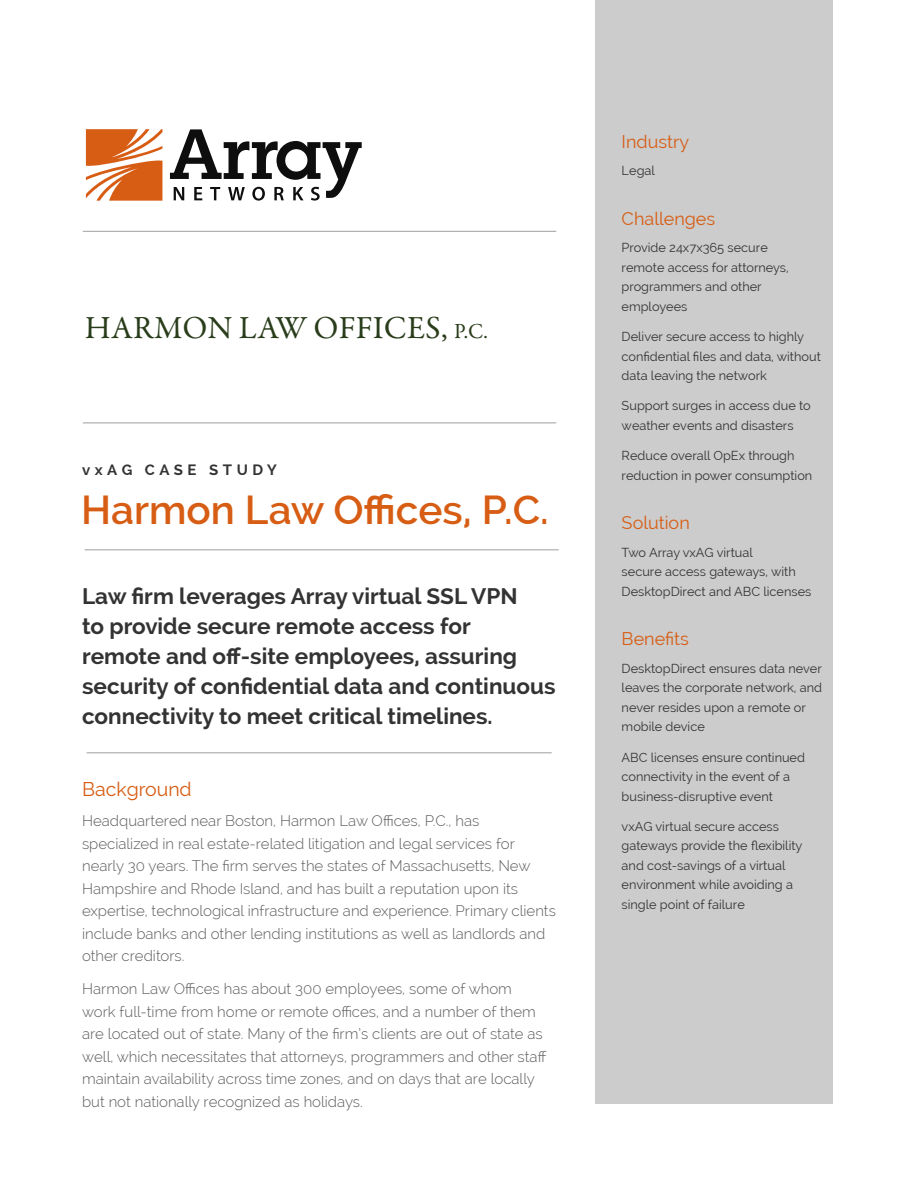
<style>
.page{position:relative;width:918px;height:1188px;background:#fff}
.page>*{position:absolute;margin:0;border:0;box-sizing:border-box;transform-origin:0 0}
.t1{font:600 40.5px "Raleway";color:#d75d14}
.t2{font:32.4px "Garamond Premr Pro";letter-spacing:.01em;color:#293d1a}
.intro_paragraph{font:700 22.5px/30px "Raleway";color:#333}
.third_header{font:19.5px "Raleway";color:#d75d14}
.third_header-2{font:18px "Raleway";color:#d75d14}
.body_dark{font:300 15px/22.5px "Raleway";color:#5c5c5c}
.intro_paragraph-2{font:700 15px "Raleway";letter-spacing:.3em;color:#333}
.Bullets_-_Sidebar{font:12.75px/19.5px "Raleway";color:#333}
.s1{font-size:21.6px}
</style>
<div class="page">
<hr style="left:83px;top:423px;width:473px;height:1px;background:#9d9fa2">
<hr style="left:83px;top:231px;width:473px;height:1px;background:#9d9fa2">
<hr style="left:85px;top:550px;width:474px;height:1px;background:#9d9fa2">
<hr style="left:87px;top:753px;width:465px;height:1px;background:#9d9fa2">
<svg style="left:170px;top:129px;width:192px;height:72px"></svg>
<svg style="left:85px;top:129px;width:77px;height:72px"></svg>
<div style="left:595px;top:0;width:238px;height:1104px;background:#ccc"></div>
<p class="t2" style="left:85px;top:309px;width:404px">HARMON LAW OFFICES, <span class="s1">P.C.</span></p>
<p class="intro_paragraph-2" style="left:82px;top:461px;width:196px">vxAG CASE STUDY</p>
<p class="t1" style="left:81px;top:487px;width:469px">Harmon Law Offices, P.C.</p>
<p class="intro_paragraph" style="left:82px;top:582px;width:475px">Law firm leverages Array virtual SSL VPN<br>to provide secure remote access for<br>remote and off-site employees, assuring security of confidential data and continuous connectivity to meet critical timelines.</p>
<p class="third_header" style="left:82px;top:777px;width:111px">Background</p>
<p class="body_dark" style="left:82px;top:810px;width:475px">Headquartered near Boston, Harmon Law Offices, P.C., has specialized in real estate-related litigation and legal services for nearly 30 years. The firm serves the states of Massachusetts, New Hampshire and Rhode Island, and has built a reputation upon its expertise, technological infrastructure and experience. Primary clients include banks and other lending institutions as well as landlords and other creditors.</p>
<p class="body_dark" style="left:82px;top:978px;width:466px">Harmon Law Offices has about 300 employees, some of whom work full-time from home or remote offices, and a number of them are located out of state. Many of the firm’s clients are out of state as well, which necessitates that attorneys, programmers and other staff maintain availability across time zones, and on days that are locally but not nationally recognized as holidays.</p>
<p class="third_header-2" style="left:622px;top:131px;width:69px">Industry</p>
<p class="Bullets_-_Sidebar" style="left:622px;top:161px;width:35px">Legal</p>
<p class="third_header-2" style="left:622px;top:208px;width:95px">Challenges</p>
<p class="Bullets_-_Sidebar" style="left:622px;top:238px;width:169px">Provide 24x7x365 secure remote access for attorneys, programmers and other employees</p>
<p class="Bullets_-_Sidebar" style="left:622px;top:327px;width:201px">Deliver secure access to highly confidential files and data, without data leaving the network</p>
<p class="Bullets_-_Sidebar" style="left:622px;top:396px;width:191px">Support surges in access due to weather events and disasters</p>
<p class="Bullets_-_Sidebar" style="left:622px;top:446px;width:192px">Reduce overall OpEx through reduction in power consumption</p>
<p class="third_header-2" style="left:622px;top:512px;width:70px">Solution</p>
<p class="Bullets_-_Sidebar" style="left:622px;top:542px;width:191px">Two Array vxAG virtual<br>secure access gateways, with<br>DesktopDirect and ABC licenses</p>
<p class="third_header-2" style="left:622px;top:628px;width:69px">Benefits</p>
<p class="Bullets_-_Sidebar" style="left:622px;top:659px;width:202px">DesktopDirect ensures data never leaves the corporate network, and never resides upon a remote or mobile device</p>
<p class="Bullets_-_Sidebar" style="left:622px;top:747px;width:185px">ABC licenses ensure continued connectivity in the event of a business-disruptive event</p>
<p class="Bullets_-_Sidebar" style="left:622px;top:817px;width:182px">vxAG virtual secure access gateways provide the flexibility and cost-savings of a virtual environment while avoiding a single point of failure</p>
</div>
